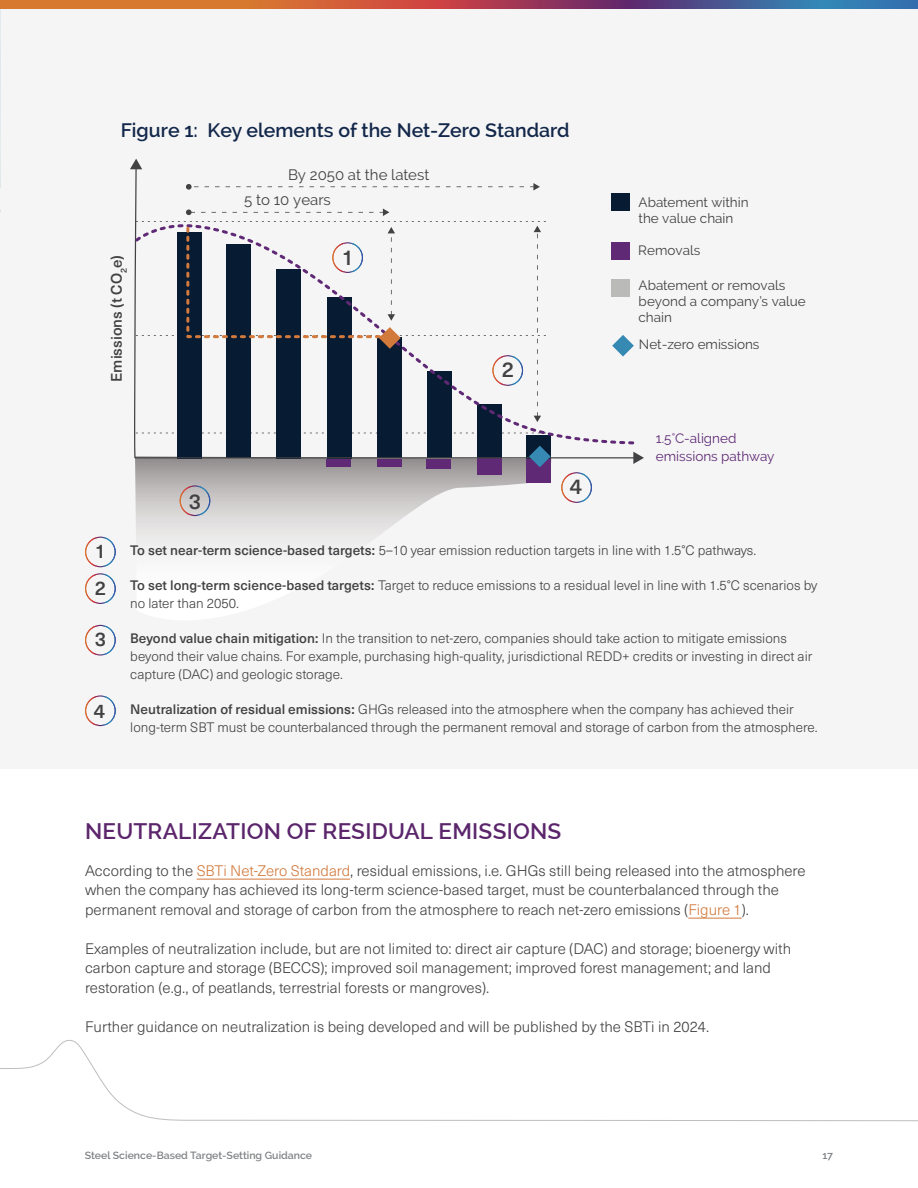
<style>
.page{position:relative;width:918px;height:1188px;background:#fff}
.page>*{position:absolute;margin:0;border:0;box-sizing:border-box;transform-origin:0 0}
.t1{font:600 22.5px "Raleway";letter-spacing:.01em;color:#5b256b}
.t2{font:500 21.15px "Neue Haas Unica";color:#424143}
.t3{font:600 19.5px "Raleway";color:#12274a}
.t4{font:500 19.5px/37.2px "Neue Haas Unica";color:#414042}
.t5{font:300 15px/19.5px "Neue Haas Unica";color:#414042}
.t6{font:15px/25.5px "Raleway";color:#424143}
.t7{font:500 15px "Neue Haas Unica";color:#414042}
.t8{font:300 13.5px/18px "Neue Haas Unica";color:#414042}
.t9{font:13.5px/16.2px "Raleway";color:#424143}
.t10{font:13.5px/18px "Raleway";color:#5f2975}
.t11{font:600 10.5px "Raleway";color:#808285}
.s1{font-weight:500}
.s2{color:#d2793c}
</style>
<div class="page">
<div style="left:0;top:0;width:918px;height:768px;background:#f1f1f1"></div>
<svg style="left:79px;top:0;width:839px;height:9px"></svg>
<svg style="left:0;top:0;width:79px;height:212px"></svg>
<svg style="left:0;top:1040px;width:918px;height:82px"></svg>
<img style="left:135px;top:458px;width:416px;height:162px">
<div style="left:527px;top:459px;width:24px;height:23px;background:#5f2975"></div>
<div style="left:477px;top:459px;width:25px;height:16px;background:#5f2975"></div>
<svg style="left:134px;top:169px;width:501px;height:289px"></svg>
<svg style="left:130px;top:159px;width:12px;height:10px"></svg>
<svg style="left:633px;top:452px;width:11px;height:12px"></svg>
<svg style="left:135px;top:224px;width:499px;height:220px"></svg>
<div style="left:426px;top:459px;width:25px;height:10px;background:#5f2975"></div>
<div style="left:377px;top:459px;width:25px;height:7px;background:#5f2975"></div>
<div style="left:326px;top:459px;width:25px;height:7px;background:#5f2975"></div>
<svg style="left:529px;top:446px;width:22px;height:21px"></svg>
<svg style="left:534px;top:412px;width:7px;height:10px"></svg>
<div style="left:611px;top:193px;width:19px;height:18px;background:#071b33"></div>
<div style="left:611px;top:242px;width:19px;height:18px;background:#5f2975"></div>
<div style="left:611px;top:279px;width:19px;height:18px;background:#babbb8"></div>
<svg style="left:612px;top:335px;width:22px;height:22px"></svg>
<svg style="left:530px;top:183px;width:10px;height:8px"></svg>
<svg style="left:186px;top:184px;width:13px;height:6px"></svg>
<hr style="left:197px;top:879px;width:153px;height:1px;background:#d2793c">
<hr style="left:688px;top:918px;width:54px;height:1px;background:#d2793c">
<svg style="left:85px;top:537px;width:31px;height:30px"></svg>
<svg style="left:180px;top:485px;width:30px;height:31px"></svg>
<svg style="left:561px;top:472px;width:31px;height:31px"></svg>
<svg style="left:136px;top:209px;width:410px;height:187px"></svg>
<svg style="left:85px;top:625px;width:31px;height:31px"></svg>
<svg style="left:85px;top:695px;width:31px;height:31px"></svg>
<svg style="left:85px;top:573px;width:31px;height:31px"></svg>
<h3 class="t3" style="left:121px;top:119px;width:451px">Figure 1: Key elements of the Net-Zero Standard</h3>
<p class="t7" style="left:105px;top:382px;width:128px;rotate:-90deg">Emissions (t CO<sub>2</sub>e)</p>
<p class="t6" style="left:244px;top:162px;width:187px;text-indent:44px">By 2050 at the latest<br>5 to 10 years</p>
<h2 class="t2" style="left:342px;top:242px;width:14px">1</h2>
<h2 class="t2" style="left:189px;top:485px;width:14px">3</h2>
<h2 class="t2" style="left:502px;top:354px;width:14px">2</h2>
<h2 class="t2" style="left:570px;top:471px;width:14px">4</h2>
<p class="t9" style="left:639px;top:194px;width:112px">Abatement within the value chain</p>
<p class="t9" style="left:638px;top:242px;width:63px">Removals</p>
<p class="t9" style="left:639px;top:277px;width:169px">Abatement or removals beyond a company’s value chain</p>
<p class="t9" style="left:639px;top:336px;width:122px">Net-zero emissions</p>
<p class="t10" style="left:656px;top:429px;width:120px">1.5°C-aligned emissions pathway</p>
<h3 class="t4" style="left:95px;top:532px;width:13px">1<br>2</h3>
<h3 class="t4" style="left:95px;top:620px;width:13px">3</h3>
<h3 class="t4" style="left:94px;top:691px;width:13px">4</h3>
<p class="t8" style="left:130px;top:541px;width:627px"><span class="s1">To set near-term science-based targets:</span> 5–10 year emission reduction targets in line with 1.5°C pathways.</p>
<p class="t8" style="left:130px;top:576px;width:689px"><span class="s1">To set long-term science-based targets:</span> Target to reduce emissions to a residual level in line with 1.5°C scenarios by no later than 2050.</p>
<p class="t8" style="left:130px;top:629px;width:684px"><span class="s1">Beyond value chain mitigation:</span> In the transition to net-zero, companies should take action to mitigate emissions beyond their value chains. For example, purchasing high-quality, jurisdictional REDD+ credits or investing in direct air capture (DAC) and geologic storage.</p>
<p class="t8" style="left:130px;top:700px;width:689px"><span class="s1">Neutralization of residual emissions:</span> GHGs released into the atmosphere when the company has achieved their long-term SBT must be counterbalanced through the permanent removal and storage of carbon from the atmosphere.</p>
<h1 class="t1" style="left:85px;top:818px;width:478px">NEUTRALIZATION OF RESIDUAL EMISSIONS</h1>
<p class="t5" style="left:85px;top:860px;width:722px">According to the <span class="s2">SBTi Net-Zero Standard</span>, residual emissions, i.e. GHGs still being released into the atmosphere when the company has achieved its long-term science-based target, must be counterbalanced through the permanent removal and storage of carbon from the atmosphere to reach net-zero emissions (<span class="s2">Figure 1</span>).</p>
<p class="t5" style="left:85px;top:938px;width:708px">Examples of neutralization include, but are not limited to: direct air capture (DAC) and storage; bioenergy with carbon capture and storage (BECCS); improved soil management; improved forest management; and land restoration (e.g., of peatlands, terrestrial forests or mangroves).</p>
<p class="t5" style="left:85px;top:1016px;width:626px">Further guidance on neutralization is being developed and will be published by the SBTi in 2024.</p>
<p class="t11" style="left:85px;top:1150px;width:229px">Steel Science-Based Target-Setting Guidance</p>
<p class="t11" style="left:822px;top:1150px;width:12px">17</p>
</div>
